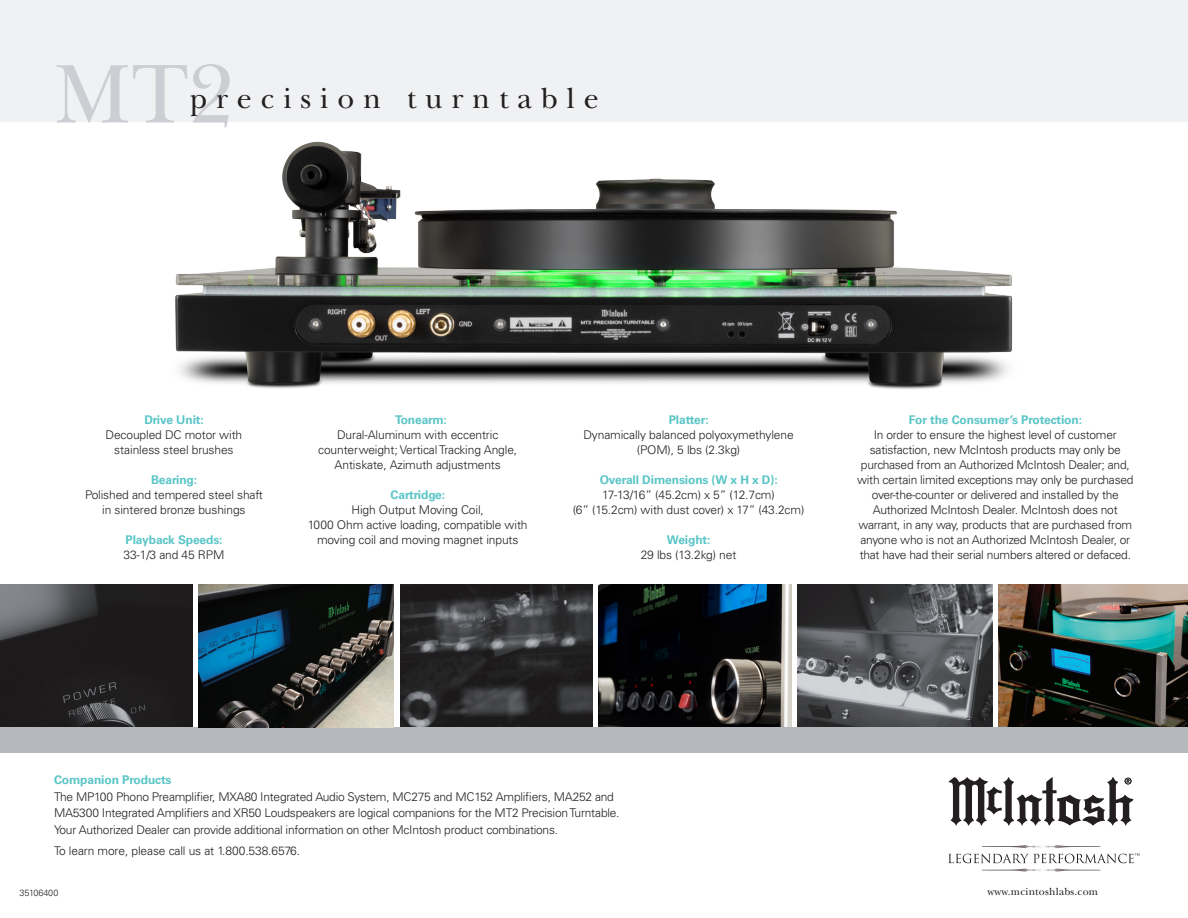
<style>
.page{position:relative;width:1188px;height:918px;background:#fff}
.page>*{position:absolute;margin:0;border:0;box-sizing:border-box;transform-origin:0 0}
.t1{font:87px "New Baskerville Std";color:#cbced2}
.t2{font:30px "New Baskerville Std";letter-spacing:.295em;color:#231f20}
.t3{font:300 12px/15px "Univers LT Std";letter-spacing:-.02em;color:#231f20;text-align:center}
.t4{font:700 12px "Univers LT Std";letter-spacing:-.01em;color:#5ac5c7}
.t5{font:10.65px "New Baskerville Std";letter-spacing:.02em;color:#231f20}
.t6{font:300 9px "Univers LT Std";letter-spacing:-.01em;color:#231f20}
.s1{font-weight:700;color:#5ac5c7}
</style>
<div class="page">
<img style="left:599px;top:585px;width:192px;height:142px">
<svg style="left:949px;top:777px;width:184px;height:49px"></svg>
<svg style="left:948px;top:845px;width:191px;height:27px"></svg>
<div style="left:0;top:0;width:1188px;height:122px;background:#f0f1f3"></div>
<img style="left:999px;top:585px;width:189px;height:142px">
<div style="left:0;top:727px;width:1188px;height:26px;background:#b5b9be"></div>
<svg style="left:0;top:585px;width:193px;height:142px;background:#2a292a"></svg>
<svg style="left:400px;top:585px;width:193px;height:142px;background:#323233"></svg>
<svg style="left:797px;top:585px;width:195px;height:142px;background:#5d5f62"></svg>
<img style="left:175px;top:141px;width:837px;height:249px">
<img style="left:199px;top:585px;width:195px;height:142px">
<p class="t1" style="left:54px;top:44px;width:181px">MT2</p>
<p class="t2" style="left:190px;top:80px;width:410px">precision turntable</p>
<p class="t4" style="left:144px;top:413px;width:61px">Drive Unit:</p>
<p class="t3" style="left:106px;top:427px;width:138px">Decoupled DC motor with</p>
<p class="t3" style="left:114px;top:442px;width:121px">stainless steel brushes</p>
<p class="t4" style="left:151px;top:473px;width:48px">Bearing:</p>
<p class="t3" style="left:85px;top:487px;width:179px">Polished and tempered steel shaft</p>
<p class="t3" style="left:102px;top:502px;width:145px">in sintered bronze bushings</p>
<p class="t4" style="left:126px;top:533px;width:99px">Playback Speeds:</p>
<p class="t3" style="left:124px;top:547px;width:102px">33-1/3 and 45 RPM</p>
<p class="t4" style="left:395px;top:413px;width:53px">Tonearm:</p>
<p class="t3" style="left:318px;top:427px;width:201px">Dural-Aluminum with eccentric counterweight; Vertical Tracking Angle,<br>Antiskate, Azimuth adjustments</p>
<p class="t4" style="left:391px;top:488px;width:56px">Cartridge:</p>
<p class="t3" style="left:352px;top:502px;width:134px">High Output Moving Coil,</p>
<p class="t3" style="left:308px;top:517px;width:221px">1000 Ohm active loading, compatible with moving coil and moving magnet inputs</p>
<p class="t4" style="left:669px;top:413px;width:41px">Platter:</p>
<p class="t3" style="left:583px;top:427px;width:212px">Dynamically balanced polyoxymethylene (POM), 5 lbs (2.3kg)</p>
<p class="t4" style="left:600px;top:473px;width:179px">Overall Dimensions (W x H x D):</p>
<p class="t3" style="left:573px;top:487px;width:233px">17-13/16” (45.2cm) x 5” (12.7cm)<br>(6” (15.2cm) with dust cover) x 17” (43.2cm)</p>
<p class="t4" style="left:667px;top:533px;width:45px">Weight:</p>
<p class="t3" style="left:641px;top:547px;width:97px">29 lbs (13.2kg) net</p>
<p class="t3" style="left:857px;top:412px;width:278px"><span class="s1">For the Consumer’s Protection:<br></span>In order to ensure the highest level of customer satisfaction, new McIntosh products may only be purchased from an Authorized McIntosh Dealer; and, with certain limited exceptions may only be purchased over-the-counter or delivered and installed by the Authorized McIntosh Dealer. McIntosh does not warrant, in any way, products that are purchased from anyone who is not an Authorized McIntosh Dealer, or that have had their serial numbers altered or defaced.</p>
<p class="t4" style="left:54px;top:773px;width:119px">Companion Products</p>
<p class="t3" style="left:54px;top:788px;width:567px;line-height:16.5px;text-align:left">The MP100 Phono Preamplifier, MXA80 Integrated Audio System, MC275 and MC152 Amplifiers, MA252 and<br>MA5300 Integrated Amplifiers and XR50 Loudspeakers are logical companions for the MT2 Precision Turntable.<br>Your Authorized Dealer can provide additional information on other McIntosh product combinations.</p>
<p class="t3" style="left:54px;top:843px;width:248px">To learn more, please call us at 1.800.538.6576.</p>
<p class="t6" style="left:20px;top:887px;width:40px">35106400</p>
<p class="t5" style="left:987px;top:885px;width:112px">www.mcintoshlabs.com</p>
</div>
